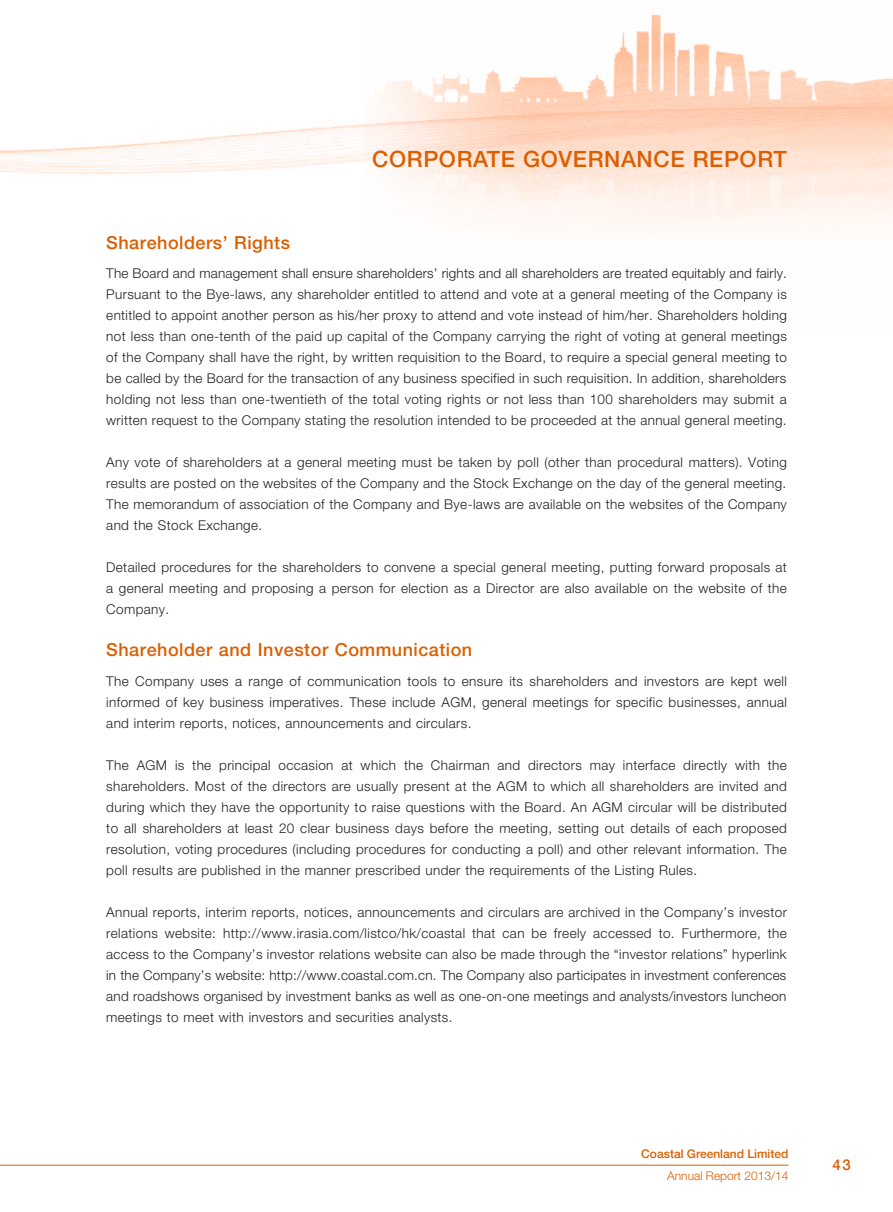
<style>
.page{position:relative;width:893px;height:1212px;background:#fff}
.page>*{position:absolute;margin:0;border:0;box-sizing:border-box;transform-origin:0 0}
.t1{font:500 22.5px "Helvetica Neue LT Std";letter-spacing:.03em;color:#dc5e00}
.t2{font:500 18px "Helvetica Neue LT Std";letter-spacing:.03em;color:#dc5e00}
.t3{font:500 15px "Helvetica Neue LT Std";color:#dc5e00}
.t4{font:300 13.5px/21px "Helvetica Neue LT Std";letter-spacing:.03em;color:#231f20;text-align:justify}
.t5{font:500 12px "Helvetica Neue LT Std";color:#dc5e00}
.t6{font:300 12px "Helvetica Neue LT Std";color:#dc5e00}
</style>
<div class="page">
<hr style="left:0;top:1165px;width:788px;height:1px;background:#dc5e00">
<img style="left:418px;top:14px;width:475px;height:215px">
<img style="left:0;top:70px;width:893px;height:114px">
<h1 class="t1" style="left:372px;top:146px;width:34px">CORPORATE</h1>
<h1 class="t1" style="left:523px;top:146px;width:67px">GOVERNAN</h1>
<h1 class="t1" style="left:653px;top:146px;width:56px">CE REPORT</h1>
<h2 class="t2" style="left:106px;top:232px;width:185px">Shareholders’ Rights</h2>
<p class="t4" style="left:106px;top:263px;width:682px">The Board and management shall ensure shareholders’ rights and all shareholders are treated equitably and fairly.<br>Pursuant to the Bye-laws, any shareholder entitled to attend and vote at a general meeting of the Company is entitled to appoint another person as his/her proxy to attend and vote instead of him/her. Shareholders holding not less than one-tenth of the paid up capital of the Company carrying the right of voting at general meetings of the Company shall have the right, by written requisition to the Board, to require a special general meeting to be called by the Board for the transaction of any business specified in such requisition. In addition, shareholders holding not less than one-twentieth of the total voting rights or not less than 100 shareholders may submit a written request to the Company stating the resolution intended to be proceeded at the annual general meeting.</p>
<p class="t4" style="left:106px;top:452px;width:682px">Any vote of shareholders at a general meeting must be taken by poll (other than procedural matters). Voting results are posted on the websites of the Company and the Stock Exchange on the day of the general meeting.<br>The memorandum of association of the Company and Bye-laws are available on the websites of the Company and the Stock Exchange.</p>
<p class="t4" style="left:106px;top:557px;width:682px">Detailed procedures for the shareholders to convene a special general meeting, putting forward proposals at a general meeting and proposing a person for election as a Director are also available on the website of the Company.</p>
<h2 class="t2" style="left:106px;top:639px;width:367px">Shareholder and Investor Communication</h2>
<p class="t4" style="left:106px;top:670px;width:682px">The Company uses a range of communication tools to ensure its shareholders and investors are kept well informed of key business imperatives. These include AGM, general meetings for specific businesses, annual and interim reports, notices, announcements and circulars.</p>
<p class="t4" style="left:106px;top:754px;width:682px">The AGM is the principal occasion at which the Chairman and directors may interface directly with the shareholders. Most of the directors are usually present at the AGM to which all shareholders are invited and during which they have the opportunity to raise questions with the Board. An AGM circular will be distributed to all shareholders at least 20 clear business days before the meeting, setting out details of each proposed resolution, voting procedures (including procedures for conducting a poll) and other relevant information. The poll results are published in the manner prescribed under the requirements of the Listing Rules.</p>
<p class="t4" style="left:106px;top:901px;width:682px">Annual reports, interim reports, notices, announcements and circulars are archived in the Company’s investor relations website: http://www.irasia.com/listco/hk/coastal that can be freely accessed to. Furthermore, the access to the Company’s investor relations website can also be made through the “investor relations” hyperlink in the Company’s website: http://www.coastal.com.cn. The Company also participates in investment conferences and roadshows organised by investment banks as well as one-on-one meetings and analysts/investors luncheon meetings to meet with investors and securities analysts.</p>
<p class="t5" style="left:641px;top:1146px;width:149px">Coastal Greenland Limited</p>
<p class="t6" style="left:667px;top:1168px;width:123px">Annual Report 2013/14</p>
<p class="t3" style="left:832px;top:1156px;width:20px">43</p>
</div>
